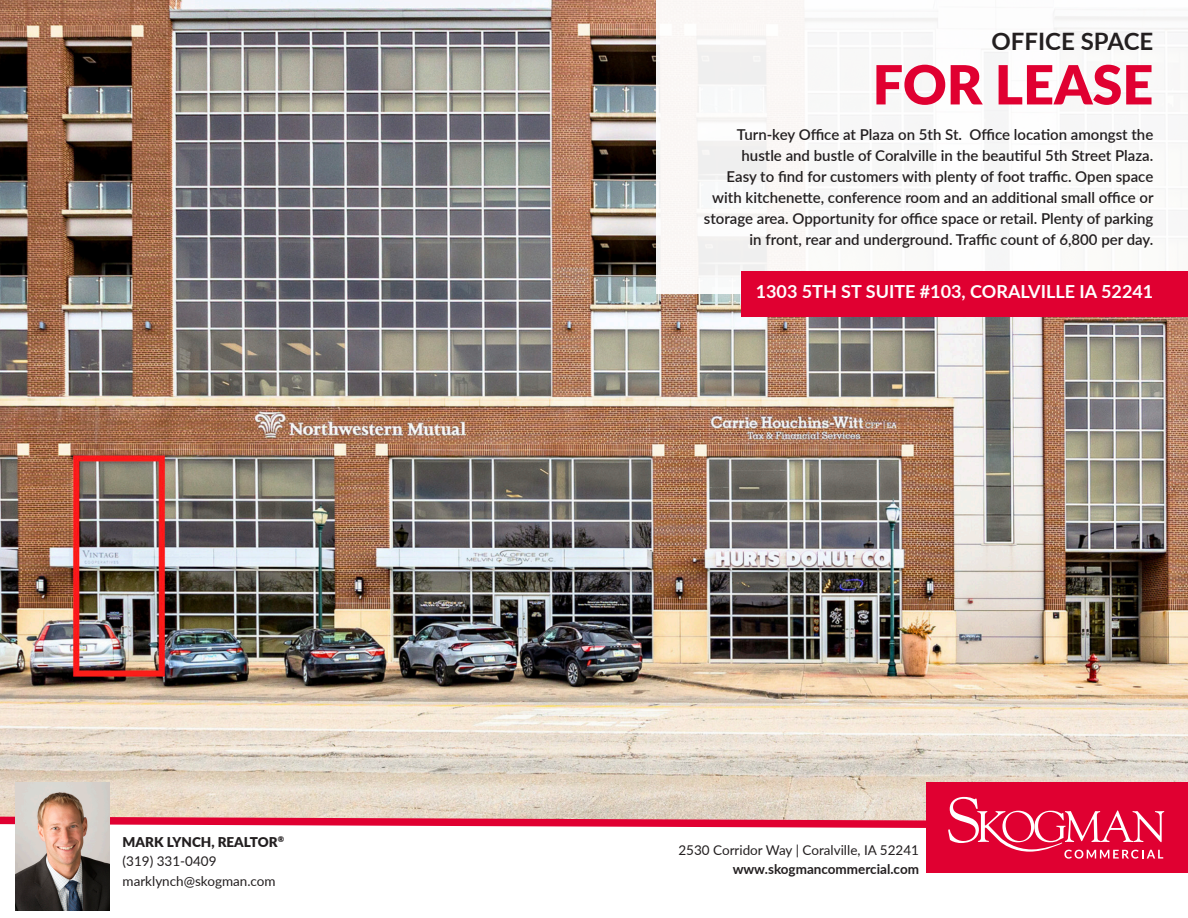
<style>
.page{position:relative;width:1188px;height:918px;background:#fff}
.page>*{position:absolute;margin:0;border:0;box-sizing:border-box;transform-origin:0 0}
.t1{font:900 54px "Lato";color:#e00031}
.t2{font:700 24px "Lato";color:#231f20}
.t3{font:700 18px "Lato";color:#fff}
.t4{font:600 15px/21px "Lato";color:#231f20;text-align:right}
.t5{font:13.5px "Lato";color:#231f20}
.t6{font:700 13.5px "Lato";color:#231f20}
.t7{font:900 13.5px "Lato";color:#231f20}
</style>
<div class="page">
<img style="left:0;top:0;width:1188px;height:797px">
<div style="left:656px;top:0;width:532px;height:294px;background:#faf8f8"></div>
<div style="left:741px;top:271px;width:447px;height:46px;background:#e00031"></div>
<div style="left:927px;top:782px;width:261px;height:91px;background:#e00031"></div>
<svg style="left:0;top:797px;width:1164px;height:62px"></svg>
<img style="left:16px;top:782px;width:94px;height:128px">
<p class="t7" style="left:123px;top:832px;width:163px">MARK LYNCH, REALTOR<sup>®</sup></p>
<p class="t5" style="left:123px;top:852px;width:95px">(319) 331-0409</p>
<p class="t5" style="left:123px;top:871px;width:155px">marklynch@skogman.com</p>
<p class="t2" style="left:992px;top:24px;width:163px">OFFICE SPACE</p>
<p class="t1" style="left:873px;top:44px;width:282px">FOR LEASE</p>
<p class="t4" style="left:704px;top:124px;width:451px">Turn-key Office at Plaza on 5th St. Office location amongst the hustle and bustle of Coralville in the beautiful 5th Street Plaza.<br>Easy to find for customers with plenty of foot traffic. Open space with kitchenette, conference room and an additional small office or storage area. Opportunity for office space or retail. Plenty of parking in front, rear and underground. Traffic count of 6,800 per day.</p>
<p class="t3" style="left:756px;top:278px;width:399px">1303 5TH ST SUITE #103, CORALVILLE IA 52241</p>
<p class="t5" style="left:678px;top:840px;width:242px">2530 Corridor Way | Coralville, IA 52241</p>
<p class="t6" style="left:733px;top:859px;width:188px">www.skogmancommercial.com</p>
</div>
